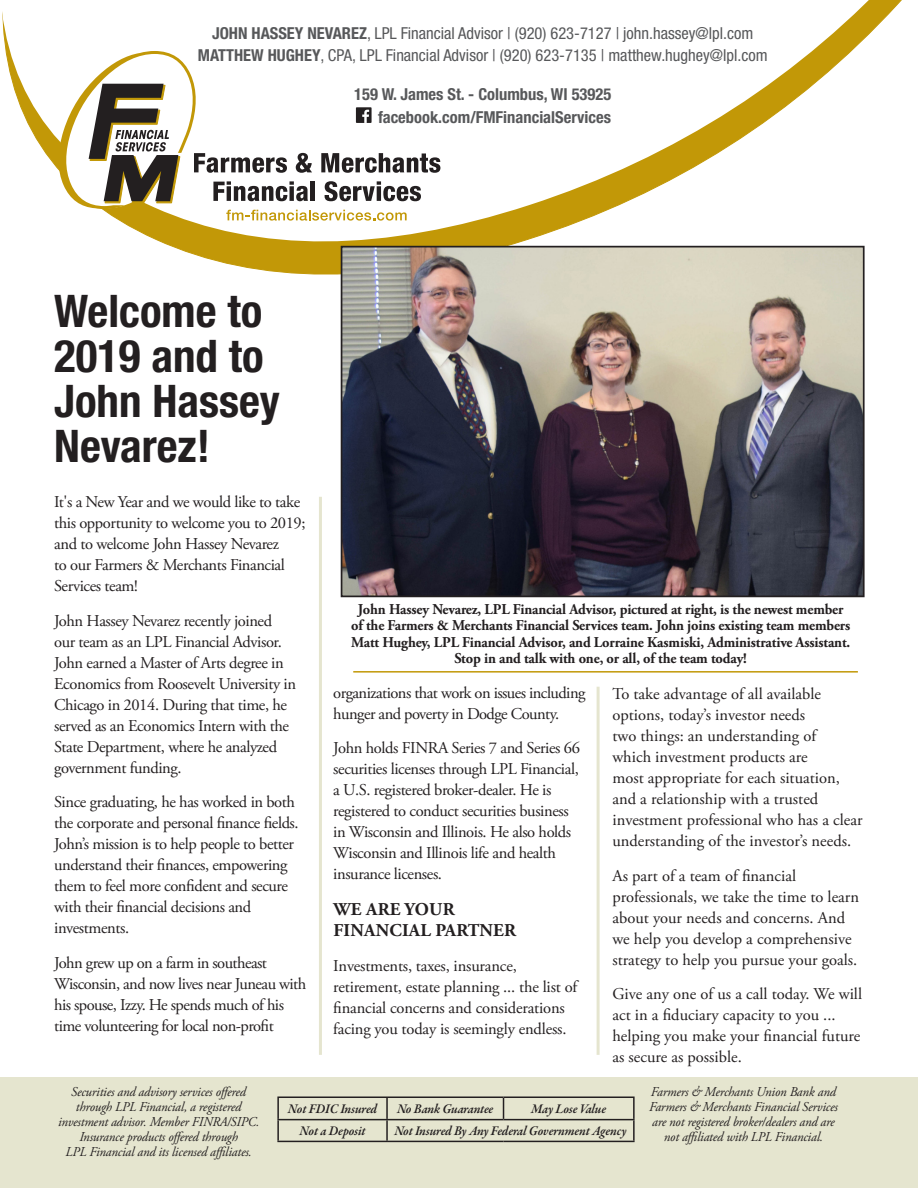
<style>
.page{position:relative;width:918px;height:1188px;background:#fff}
.page>*{position:absolute;margin:0;border:0;box-sizing:border-box;transform-origin:0 0}
.Headline{font:700 condensed 45px/45px "Helvetica Neue LT Std";color:#231f20}
.Body_Copy{font:700 18px/21px "Adobe Garamond Pro";letter-spacing:.015em;color:#231f20}
.Headline-2{font:16.5px/21px "Adobe Garamond Pro";letter-spacing:-.025em;color:#231f20}
.Body_Copy-2{font:16.5px/21px "Adobe Garamond Pro";color:#231f20}
.Headline-3{font:condensed 16.5px/22.5px "Helvetica Neue LT Std";color:#57585a;text-align:center}
.Headline-4{font:700 condensed 16.5px/22.5px "Helvetica Neue LT Std";color:#57585a;text-align:right}
.Body_Copy-3{font:700 15px/16.5px "Adobe Garamond Pro";letter-spacing:-.01em;color:#231f20;text-align:center;scale:.96 1}
.Body_Copy-4{font:italic 13.5px/15px "Adobe Garamond Pro";letter-spacing:-.01em;color:#231f20;text-align:center;scale:.96 1}
.Body_Copy-5{font:italic 600 13.5px "Garamond Premr Pro";letter-spacing:-.015em;color:#231f20;scale:.96 1}
.s1{font-weight:700}
</style>
<div class="page">
<svg style="left:192px;top:254px;width:149px;height:32px"></svg>
<img style="left:344px;top:254px;width:518px;height:340px">
<div style="left:0;top:1078px;width:918px;height:110px;background:#e5e5cf"></div>
<hr style="left:319px;top:497px;width:3px;height:558px;background:#e5e5cf">
<hr style="left:597px;top:687px;width:3px;height:368px;background:#e5e5cf">
<hr style="left:277px;top:1096px;width:110px;height:2px;background:#231f20">
<hr style="left:277px;top:1098px;width:2px;height:21px;background:#231f20">
<hr style="left:387px;top:1096px;width:117px;height:2px;background:#231f20">
<hr style="left:386px;top:1098px;width:2px;height:21px;background:#231f20">
<hr style="left:504px;top:1096px;width:131px;height:2px;background:#231f20">
<svg style="left:503px;top:1098px;width:1px;height:21px"></svg>
<hr style="left:633px;top:1098px;width:2px;height:21px;background:#231f20">
<hr style="left:277px;top:1119px;width:110px;height:1px;background:#231f20">
<hr style="left:277px;top:1120px;width:2px;height:21px;background:#231f20">
<hr style="left:387px;top:1119px;width:117px;height:1px;background:#231f20">
<hr style="left:386px;top:1120px;width:2px;height:21px;background:#231f20">
<hr style="left:504px;top:1119px;width:131px;height:1px;background:#231f20">
<hr style="left:633px;top:1120px;width:2px;height:21px;background:#231f20">
<hr style="left:277px;top:1141px;width:110px;height:1px;background:#231f20">
<hr style="left:387px;top:1141px;width:117px;height:1px;background:#231f20">
<hr style="left:504px;top:1141px;width:131px;height:1px;background:#231f20">
<svg style="left:2px;top:0;width:900px;height:254px"></svg>
<svg style="left:59px;top:51px;width:381px;height:170px"></svg>
<hr style="left:353px;top:671px;width:505px;height:2px;background:#c29807">
<p class="Headline-3" style="left:198px;top:22px;width:571px"><span class="s1">JOHN HASSEY NEVAREZ</span>, LPL Financial Advisor | (920) 623-7127 | john.hassey@lpl.com<br><span class="s1">MATTHEW HUGHEY</span>, CPA, LPL Financial Advisor | (920) 623-7135 | matthew.hughey@lpl.com</p>
<p class="Headline-4" style="left:354px;top:83px;width:259px">159 W. James St. - Columbus, WI 53925 facebook.com/FMFinancialServices</p>
<p class="Headline" style="left:54px;top:288px;width:227px">Welcome to<br>2019 and to<br>John Hassey<br>Nevarez!</p>
<p class="Headline-2" style="left:54px;top:492px;width:253px">It's a New Year and we would like to take this opportunity to welcome you to 2019; and to welcome John Hassey Nevarez<br>to our Farmers &amp; Merchants Financial<br>Services team!</p>
<p class="Headline-2" style="left:54px;top:611px;width:243px">John Hassey Nevarez recently joined our team as an LPL Financial Advisor.<br>John earned a Master of Arts degree in Economics from Roosevelt University in Chicago in 2014. During that time, he served as an Economics Intern with the State Department, where he analyzed government funding.</p>
<p class="Headline-2" style="left:54px;top:792px;width:246px">Since graduating, he has worked in both the corporate and personal finance fields.<br>John’s mission is to help people to better understand their finances, empowering them to feel more confident and secure with their financial decisions and investments.</p>
<p class="Headline-2" style="left:54px;top:953px;width:254px">John grew up on a farm in southeast Wisconsin, and now lives near Juneau with his spouse, Izzy. He spends much of his time volunteering for local non-profit</p>
<p class="Body_Copy-3" style="left:351px;top:601px;width:521px">John Hassey Nevarez, LPL Financial Advisor, pictured at right, is the newest member of the Farmers &amp; Merchants Financial Services team. John joins existing team members Matt Hughey, LPL Financial Advisor, and Lorraine Kasmiski, Administrative Assistant.<br>Stop in and talk with one, or all, of the team today!</p>
<p class="Headline-2" style="left:333px;top:683px;width:254px">organizations that work on issues including hunger and poverty in Dodge County.</p>
<p class="Headline-2" style="left:333px;top:738px;width:248px">John holds FINRA Series 7 and Series 66 securities licenses through LPL Financial, a U.S. registered broker-dealer. He is registered to conduct securities business in Wisconsin and Illinois. He also holds Wisconsin and Illinois life and health insurance licenses.</p>
<p class="Body_Copy" style="left:333px;top:899px;width:184px">WE ARE YOUR<br>FINANCIAL PARTNER</p>
<p class="Body_Copy-2" style="left:333px;top:956px;width:246px">Investments, taxes, insurance, retirement, estate planning ... the list of financial concerns and considerations facing you today is seemingly endless.</p>
<p class="Body_Copy-2" style="left:612px;top:684px;width:252px">To take advantage of all available options, today’s investor needs<br>two things: an understanding of<br>which investment products are<br>most appropriate for each situation, and a relationship with a trusted investment professional who has a clear understanding of the investor’s needs.</p>
<p class="Body_Copy-2" style="left:612px;top:866px;width:248px">As part of a team of financial professionals, we take the time to learn about your needs and concerns. And we help you develop a comprehensive strategy to help you pursue your goals.</p>
<p class="Body_Copy-2" style="left:612px;top:984px;width:251px">Give any one of us a call today. We will act in a fiduciary capacity to you ... helping you make your financial future as secure as possible.</p>
<p class="Body_Copy-4" style="left:58px;top:1084px;width:211px">Securities and advisory services offered through LPL Financial, a registered investment advisor. Member FINRA/SIPC.<br>Insurance products offered through<br>LPL Financial and its licensed affiliates.</p>
<p class="Body_Copy-5" style="left:288px;top:1100px;width:94px">Not FDIC Insured</p>
<p class="Body_Copy-5" style="left:397px;top:1100px;width:102px">No Bank Guarantee</p>
<p class="Body_Copy-5" style="left:531px;top:1100px;width:80px">May Lose Value</p>
<p class="Body_Copy-5" style="left:300px;top:1123px;width:70px">Not a Deposit</p>
<p class="Body_Copy-5" style="left:394px;top:1123px;width:243px">Not Insured By Any Federal Government Agency</p>
<p class="Body_Copy-4" style="left:649px;top:1085px;width:198px">Farmers &amp; Merchants Union Bank and Farmers &amp; Merchants Financial Services are not registered broker/dealers and are not affiliated with LPL Financial.</p>
</div>
